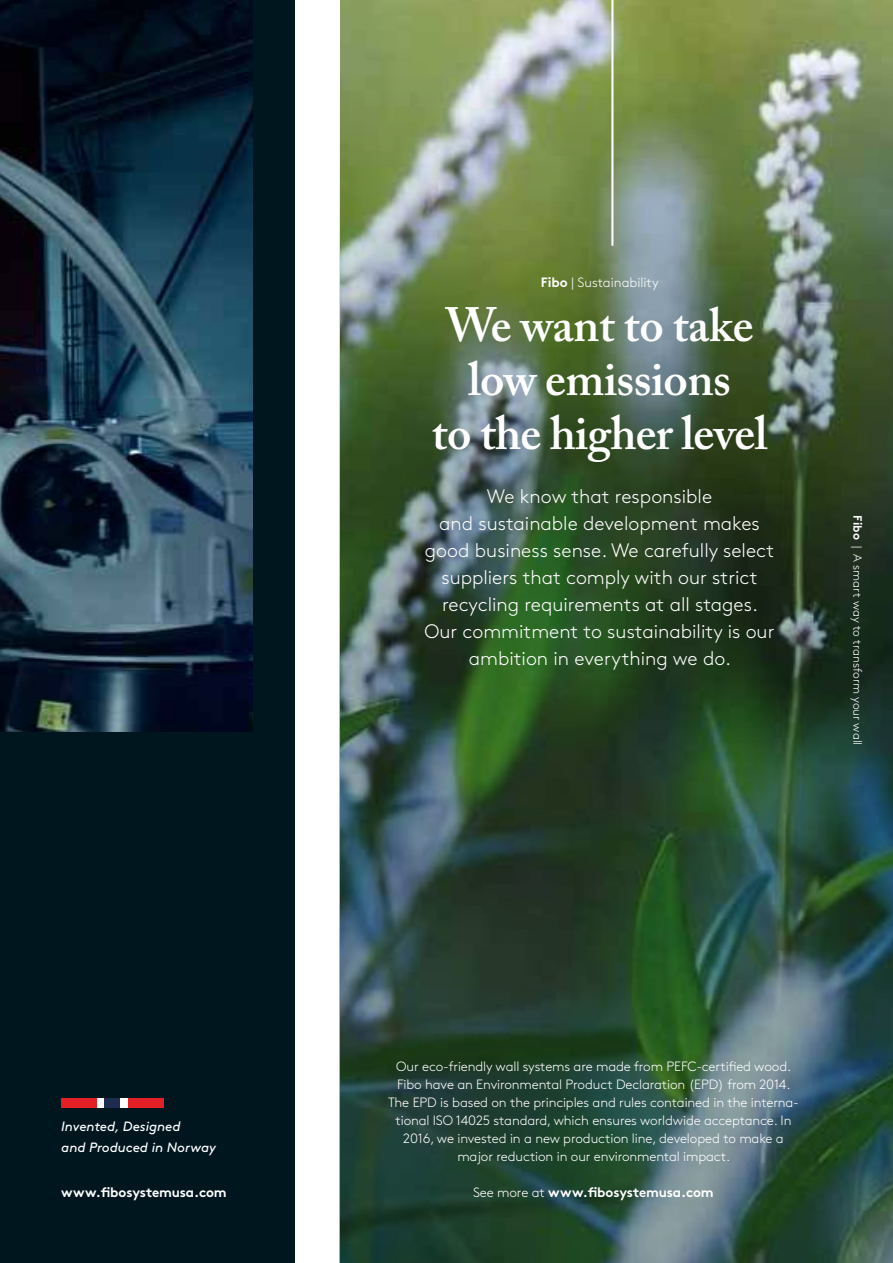
<style>
.page{position:relative;width:893px;height:1263px;background:#fff}
.page>*{position:absolute;margin:0;border:0;box-sizing:border-box;transform-origin:0 0}
.t1{font:600 47.85px/53.8px "Adobe Caslon Pro";letter-spacing:-.01em;color:#fff;text-align:center}
.t2{font:300 19.5px/27px "Brown";color:#fff;text-align:center}
.t3{font:300 13.5px/18px "Brown";letter-spacing:-.01em;color:#fff;text-align:center}
.t4{font:700 13.5px "Brown";letter-spacing:-.01em;color:#fff}
.t5{font:italic 13.5px/21px "Brown";letter-spacing:-.005em;color:#fff}
.t6{font:300 12px "Brown";color:#fff}
.s1{font-weight:700}
.s2{font-weight:300}
</style>
<div class="page">
<div style="left:0;top:0;width:295px;height:1263px;background:#00161f"></div>
<div style="left:61px;top:1098px;width:36px;height:10px;background:#e22025"></div>
<div style="left:97px;top:1098px;width:8px;height:10px;background:#fff"></div>
<div style="left:127px;top:1098px;width:37px;height:10px;background:#e22025"></div>
<div style="left:120px;top:1098px;width:7px;height:10px;background:#fff"></div>
<div style="left:105px;top:1098px;width:15px;height:10px;background:#1f2c52"></div>
<img style="left:340px;top:0;width:553px;height:1263px">
<hr style="left:611px;top:0;width:2px;height:246px;background:#fff">
<img style="left:0;top:0;width:252px;height:732px">
<p class="t5" style="left:61px;top:1117px;width:156px">Invented, Designed<br>and Produced in Norway</p>
<p class="t4" style="left:61px;top:1187px;width:167px">www.fibosystemusa.com</p>
<p class="t3" style="left:541px;top:275px;width:119px"><span class="s1">Fibo</span> | Sustainability</p>
<h1 class="t1" style="left:432px;top:303px;width:337px">We want to take low emissions<br>to the higher level</h1>
<p class="t2" style="left:425px;top:485px;width:351px">We know that responsible<br>and sustainable development makes good business sense. We carefully select suppliers that comply with our strict recycling requirements at all stages.<br>Our commitment to sustainability is our ambition in everything we do.</p>
<p class="t6" style="left:862px;top:515px;width:231px;rotate:90deg"><span class="s1">Fibo</span> | A smart way to transform your wall</p>
<p class="t3" style="left:388px;top:1059px;width:412px">Our eco-friendly wall systems are made from PEFC-certiied wood.<br>Fibo have an Environmental Product Declaration (EPD) from 2014.<br>The EPD is based on the principles and rules contained in the interna&shy;tional ISO 14025 standard, which ensures worldwide acceptance. In 2016, we invested in a new production line, developed to make a major reduction in our environmental impact.</p>
<p class="t4" style="left:473px;top:1187px;width:242px"><span class="s2">See more at</span> www.fibosystemusa.com</p>
</div>
